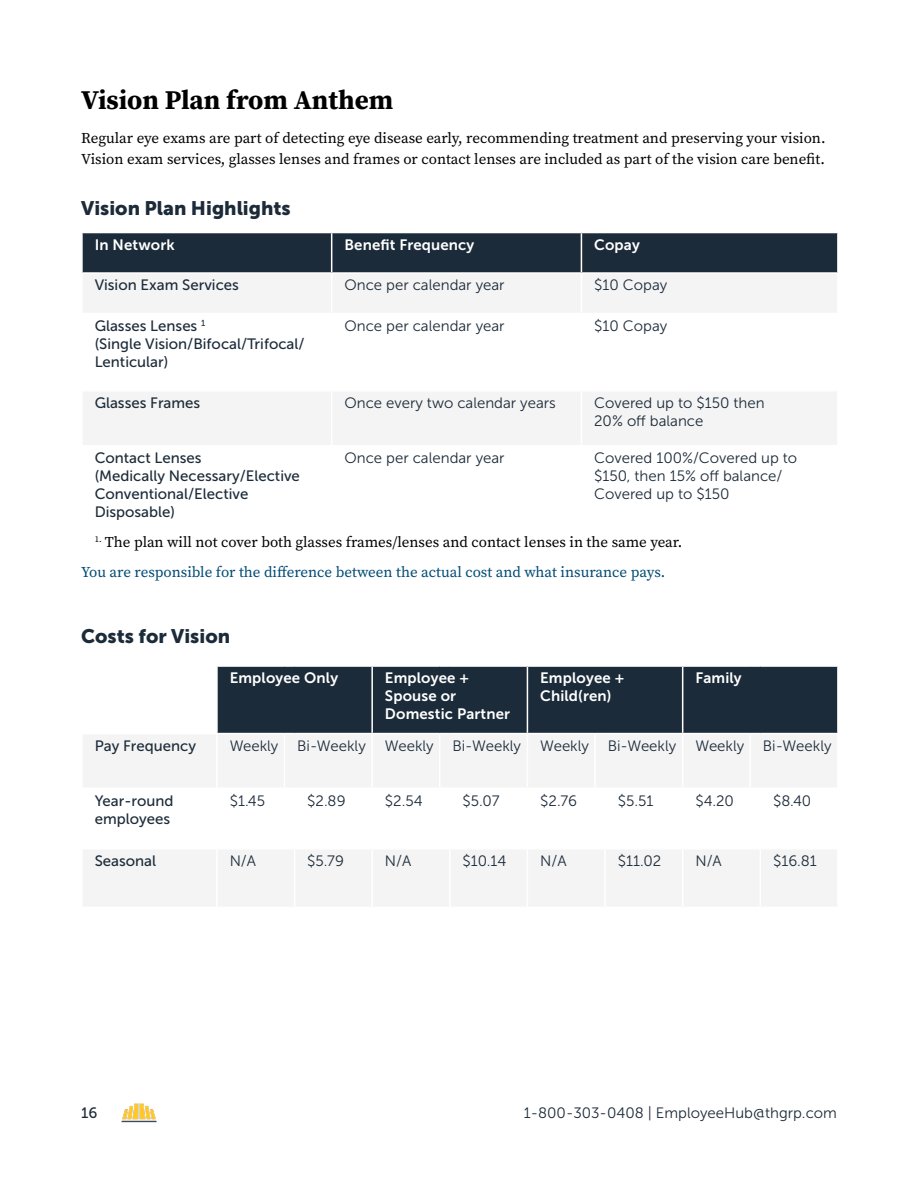
<style>
.page{position:relative;width:918px;height:1188px;background:#fff}
.page>*{position:absolute;margin:0;border:0;box-sizing:border-box;transform-origin:0 0}
.t1{font:700 27px "Source Serif Pro";color:#000}
.t2{font:19.5px "Museo Sans 900";color:#1c2b39}
.t3{font:15px/18px "Museo Sans 300";color:#1c2b39}
.t4{font:15px/18px "Museo Sans 500";color:#1c2b39}
.t5{font:15px/21px "Source Serif Pro";color:#000}
.t6{font:15px/30.8px "Source Serif Pro";color:#004b72}
.t7{font:15px/18px "Museo Sans 700";letter-spacing:.01em;color:#fff}
.s1{color:#000}
</style>
<div class="page">
<img style="left:122px;top:1103px;width:35px;height:19px">
<div style="left:83px;top:233px;width:754px;height:39px;background:#1c2b39"></div>
<svg style="left:83px;top:274px;width:754px;height:171px;fill:#f4f4f4"></svg>
<hr style="left:81px;top:390px;width:251px;height:2px;background:#fff">
<hr style="left:81px;top:313px;width:251px;height:1px;background:#fff">
<hr style="left:332px;top:313px;width:249px;height:1px;background:#fff">
<hr style="left:581px;top:313px;width:258px;height:1px;background:#fff">
<hr style="left:331px;top:233px;width:1px;height:39px;background:#fff">
<hr style="left:581px;top:233px;width:1px;height:39px;background:#fff">
<hr style="left:331px;top:274px;width:1px;height:39px;background:#fff">
<hr style="left:331px;top:314px;width:1px;height:76px;background:#fff">
<hr style="left:332px;top:390px;width:249px;height:2px;background:#fff">
<hr style="left:331px;top:392px;width:1px;height:53px;background:#fff">
<hr style="left:581px;top:274px;width:1px;height:39px;background:#fff">
<hr style="left:581px;top:314px;width:1px;height:76px;background:#fff">
<hr style="left:581px;top:390px;width:258px;height:2px;background:#fff">
<hr style="left:581px;top:392px;width:1px;height:53px;background:#fff">
<svg style="left:83px;top:735px;width:754px;height:171px;fill:#f4f4f4"></svg>
<hr style="left:81px;top:788px;width:136px;height:1px;background:#fff">
<hr style="left:81px;top:848px;width:136px;height:2px;background:#fff">
<div style="left:217px;top:666px;width:621px;height:68px;background:#1c2b39"></div>
<hr style="left:295px;top:733px;width:77px;height:1px;background:#fff">
<hr style="left:217px;top:788px;width:67px;height:1px;background:#fff">
<hr style="left:295px;top:788px;width:77px;height:1px;background:#fff">
<hr style="left:217px;top:848px;width:67px;height:2px;background:#fff">
<svg style="left:284px;top:848px;width:11px;height:2px"></svg>
<hr style="left:295px;top:848px;width:77px;height:2px;background:#fff">
<hr style="left:216px;top:734px;width:2px;height:54px;background:#fff">
<hr style="left:284px;top:734px;width:1px;height:54px;background:#fff">
<hr style="left:371px;top:734px;width:2px;height:54px;background:#fff">
<hr style="left:439px;top:734px;width:1px;height:54px;background:#fff">
<hr style="left:527px;top:734px;width:1px;height:54px;background:#fff">
<hr style="left:594px;top:734px;width:2px;height:54px;background:#fff">
<hr style="left:682px;top:734px;width:1px;height:54px;background:#fff">
<hr style="left:749px;top:734px;width:2px;height:54px;background:#fff">
<hr style="left:216px;top:789px;width:2px;height:59px;background:#fff">
<hr style="left:294px;top:789px;width:1px;height:59px;background:#fff">
<hr style="left:372px;top:788px;width:68px;height:1px;background:#fff">
<hr style="left:371px;top:789px;width:2px;height:59px;background:#fff">
<hr style="left:450px;top:788px;width:77px;height:1px;background:#fff">
<hr style="left:449px;top:789px;width:2px;height:59px;background:#fff">
<hr style="left:527px;top:788px;width:68px;height:1px;background:#fff">
<hr style="left:527px;top:789px;width:1px;height:59px;background:#fff">
<hr style="left:605px;top:788px;width:78px;height:1px;background:#fff">
<hr style="left:604px;top:789px;width:2px;height:59px;background:#fff">
<hr style="left:683px;top:788px;width:67px;height:1px;background:#fff">
<hr style="left:682px;top:789px;width:1px;height:59px;background:#fff">
<hr style="left:760px;top:788px;width:79px;height:1px;background:#fff">
<hr style="left:760px;top:789px;width:1px;height:59px;background:#fff">
<hr style="left:216px;top:850px;width:2px;height:57px;background:#fff">
<hr style="left:294px;top:850px;width:1px;height:57px;background:#fff">
<hr style="left:372px;top:848px;width:68px;height:2px;background:#fff">
<hr style="left:371px;top:850px;width:2px;height:57px;background:#fff">
<svg style="left:440px;top:848px;width:10px;height:2px"></svg>
<hr style="left:450px;top:848px;width:77px;height:2px;background:#fff">
<hr style="left:449px;top:850px;width:2px;height:57px;background:#fff">
<hr style="left:527px;top:848px;width:68px;height:2px;background:#fff">
<hr style="left:527px;top:850px;width:1px;height:57px;background:#fff">
<svg style="left:595px;top:848px;width:10px;height:2px"></svg>
<hr style="left:605px;top:848px;width:78px;height:2px;background:#fff">
<hr style="left:604px;top:850px;width:2px;height:57px;background:#fff">
<hr style="left:683px;top:848px;width:67px;height:2px;background:#fff">
<hr style="left:682px;top:850px;width:1px;height:57px;background:#fff">
<svg style="left:750px;top:848px;width:10px;height:2px"></svg>
<hr style="left:760px;top:848px;width:79px;height:2px;background:#fff">
<hr style="left:760px;top:850px;width:1px;height:57px;background:#fff">
<h1 class="t1" style="left:81px;top:81px;width:314px">Vision Plan from Anthem</h1>
<p class="t5" style="left:81px;top:128px;width:746px">Regular eye exams are part of detecting eye disease early, recommending treatment and preserving your vision.<br>Vision exam services, glasses lenses and frames or contact lenses are included as part of the vision care benefit.</p>
<h2 class="t2" style="left:81px;top:198px;width:211px">Vision Plan Highlights</h2>
<p class="t7" style="left:95px;top:236px;width:82px">In Network</p>
<p class="t7" style="left:344px;top:236px;width:132px">Benefit Frequency</p>
<p class="t7" style="left:594px;top:236px;width:47px">Copay</p>
<p class="t4" style="left:95px;top:276px;width:146px">Vision Exam Services</p>
<p class="t3" style="left:344px;top:276px;width:162px">Once per calendar year</p>
<p class="t3" style="left:594px;top:276px;width:75px">$10 Copay</p>
<p class="t4" style="left:95px;top:317px;width:211px">Glasses Lenses <sup>1<br></sup>(Single Vision/Bifocal/Trifocal/<br>Lenticular)</p>
<p class="t3" style="left:344px;top:317px;width:162px">Once per calendar year</p>
<p class="t3" style="left:594px;top:317px;width:75px">$10 Copay</p>
<p class="t4" style="left:95px;top:394px;width:107px">Glasses Frames</p>
<p class="t3" style="left:344px;top:394px;width:213px">Once every two calendar years</p>
<p class="t3" style="left:594px;top:394px;width:172px">Covered up to $150 then<br>20% off balance</p>
<p class="t4" style="left:95px;top:449px;width:207px">Contact Lenses<br>(Medically Necessary/Elective<br>Conventional/Elective<br>Disposable)</p>
<p class="t3" style="left:344px;top:449px;width:162px">Once per calendar year</p>
<p class="t3" style="left:594px;top:449px;width:205px">Covered 100%/Covered up to $150, then 15% off balance/<br>Covered up to $150</p>
<p class="t6" style="left:81px;top:526px;width:603px;text-indent:13px"><sup>1.</sup> <span class="s1">The plan will not cover both glasses frames/lenses and contact lenses in the same year.<br></span>You are responsible for the difference between the actual cost and what insurance pays.</p>
<h2 class="t2" style="left:81px;top:625px;width:150px">Costs for Vision</h2>
<p class="t7" style="left:230px;top:669px;width:110px">Employee Only</p>
<p class="t7" style="left:385px;top:669px;width:127px">Employee +<br>Spouse or<br>Domestic Partner</p>
<p class="t7" style="left:540px;top:669px;width:86px">Employee +<br>Child(ren)</p>
<p class="t7" style="left:695px;top:669px;width:48px">Family</p>
<p class="t4" style="left:95px;top:737px;width:103px">Pay Frequency</p>
<p class="t3" style="left:230px;top:737px;width:138px">Weekly Bi-Weekly</p>
<p class="t3" style="left:385px;top:737px;width:138px">Weekly Bi-Weekly</p>
<p class="t3" style="left:540px;top:737px;width:138px">Weekly Bi-Weekly</p>
<p class="t3" style="left:695px;top:737px;width:138px">Weekly Bi-Weekly</p>
<p class="t4" style="left:95px;top:791px;width:80px">Year-round employees</p>
<p class="t3" style="left:230px;top:791px;width:37px">$1.45</p>
<p class="t3" style="left:307px;top:791px;width:40px">$2.89</p>
<p class="t3" style="left:385px;top:791px;width:39px">$2.54</p>
<p class="t3" style="left:463px;top:791px;width:39px">$5.07</p>
<p class="t3" style="left:540px;top:791px;width:39px">$2.76</p>
<p class="t3" style="left:618px;top:791px;width:37px">$5.51</p>
<p class="t3" style="left:695px;top:791px;width:40px">$4.20</p>
<p class="t3" style="left:773px;top:791px;width:40px">$8.40</p>
<p class="t4" style="left:95px;top:852px;width:63px">Seasonal</p>
<p class="t3" style="left:230px;top:852px;width:28px">N/A</p>
<p class="t3" style="left:307px;top:852px;width:38px">$5.79</p>
<p class="t3" style="left:385px;top:852px;width:28px">N/A</p>
<p class="t3" style="left:463px;top:852px;width:45px">$10.14</p>
<p class="t3" style="left:540px;top:852px;width:28px">N/A</p>
<p class="t3" style="left:618px;top:852px;width:45px">$11.02</p>
<p class="t3" style="left:695px;top:852px;width:28px">N/A</p>
<p class="t3" style="left:773px;top:852px;width:45px">$16.81</p>
<p class="t4" style="left:81px;top:1104px;width:18px">16</p>
<p class="t3" style="left:524px;top:1104px;width:315px">1-800-303-0408 | EmployeeHub@thgrp.com</p>
</div>
